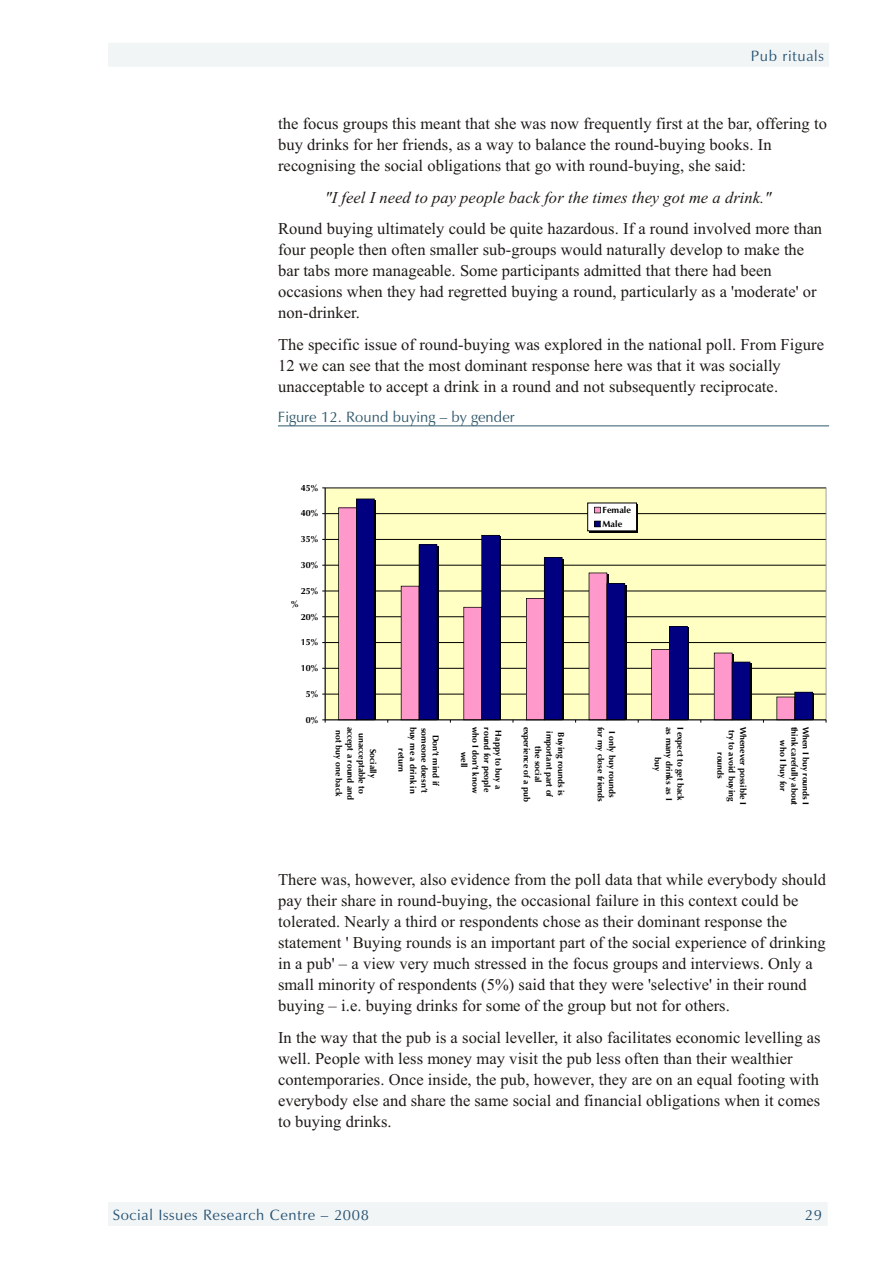
<style>
.page{position:relative;width:894px;height:1263px;background:#fff}
.page>*{position:absolute;margin:0;border:0;box-sizing:border-box;transform-origin:0 0}
.t1{font:16.5px/21px "Times New Roman";letter-spacing:.005em;color:#1f1a17}
.t2{font:italic 16.5px "Times New Roman";letter-spacing:.005em;color:#1f1a17}
.t3{font:15px "Zapf Humnst BT";letter-spacing:.04em;color:#265273}
.t4{font:15px "Zapf Humnst BT";letter-spacing:.005em;color:#30596b}
.t5{font:700 9px/14px "Zapf Humnst BT";color:#000}
.t6{font:700 8.7px/11.4px "Zapf Humnst BT";color:#000;text-align:center}
</style>
<div class="page">
<div style="left:108px;top:43px;width:721px;height:24px;background:#f2f5f5"></div>
<div style="left:108px;top:1202px;width:720px;height:24px;background:#f2f5f5"></div>
<div style="left:325px;top:488px;width:501px;height:232px;background:#ffffc4"></div>
<hr style="left:325px;top:694px;width:501px;height:1px;background:#000">
<hr style="left:325px;top:668px;width:501px;height:1px;background:#000">
<hr style="left:325px;top:642px;width:501px;height:1px;background:#000">
<hr style="left:325px;top:616px;width:501px;height:1px;background:#000">
<hr style="left:325px;top:591px;width:501px;height:1px;background:#000">
<hr style="left:325px;top:565px;width:501px;height:1px;background:#000">
<hr style="left:325px;top:539px;width:501px;height:1px;background:#000">
<hr style="left:325px;top:513px;width:501px;height:1px;background:#000">
<hr style="left:325px;top:488px;width:501px;height:1px;background:#808080">
<hr style="left:826px;top:488px;width:1px;height:232px;background:#808080">
<hr style="left:732px;top:654px;width:2px;height:66px;background:#000">
<hr style="left:374px;top:500px;width:2px;height:220px;background:#000">
<hr style="left:500px;top:537px;width:1px;height:183px;background:#000">
<hr style="left:562px;top:559px;width:2px;height:161px;background:#000">
<hr style="left:625px;top:585px;width:1px;height:135px;background:#000">
<hr style="left:687px;top:628px;width:2px;height:92px;background:#000">
<hr style="left:750px;top:663px;width:2px;height:57px;background:#000">
<div style="left:339px;top:508px;width:17px;height:212px;background:#f9c"></div>
<hr style="left:338px;top:508px;width:1px;height:212px;background:#000">
<svg style="left:338px;top:508px;width:18px;height:1px"></svg>
<div style="left:401px;top:586px;width:18px;height:134px;background:#f9c"></div>
<hr style="left:401px;top:586px;width:1px;height:134px;background:#000">
<svg style="left:401px;top:586px;width:18px;height:1px"></svg>
<div style="left:464px;top:607px;width:18px;height:113px;background:#f9c"></div>
<hr style="left:463px;top:607px;width:1px;height:113px;background:#000">
<svg style="left:463px;top:607px;width:18px;height:1px"></svg>
<div style="left:526px;top:598px;width:18px;height:122px;background:#f9c"></div>
<hr style="left:526px;top:598px;width:1px;height:122px;background:#000">
<svg style="left:526px;top:598px;width:18px;height:1px"></svg>
<div style="left:589px;top:573px;width:18px;height:147px;background:#f9c"></div>
<hr style="left:607px;top:573px;width:1px;height:147px;background:#000">
<hr style="left:589px;top:573px;width:1px;height:147px;background:#000">
<svg style="left:589px;top:573px;width:19px;height:1px"></svg>
<div style="left:652px;top:649px;width:18px;height:71px;background:#f9c"></div>
<hr style="left:651px;top:649px;width:1px;height:71px;background:#000">
<svg style="left:651px;top:649px;width:18px;height:1px"></svg>
<div style="left:714px;top:653px;width:18px;height:67px;background:#f9c"></div>
<hr style="left:714px;top:653px;width:1px;height:67px;background:#000">
<svg style="left:714px;top:653px;width:19px;height:1px"></svg>
<div style="left:356px;top:499px;width:18px;height:221px;background:#000080"></div>
<hr style="left:356px;top:499px;width:1px;height:221px;background:#000">
<svg style="left:356px;top:499px;width:19px;height:1px"></svg>
<div style="left:419px;top:545px;width:18px;height:175px;background:#000080"></div>
<hr style="left:437px;top:545px;width:1px;height:175px;background:#000">
<hr style="left:419px;top:545px;width:1px;height:175px;background:#000">
<svg style="left:419px;top:544px;width:19px;height:1px"></svg>
<div style="left:482px;top:535px;width:18px;height:185px;background:#000080"></div>
<hr style="left:499px;top:535px;width:1px;height:185px;background:#000">
<hr style="left:481px;top:535px;width:1px;height:185px;background:#000">
<svg style="left:481px;top:535px;width:18px;height:1px"></svg>
<div style="left:544px;top:558px;width:18px;height:162px;background:#000080"></div>
<hr style="left:562px;top:558px;width:1px;height:162px;background:#000">
<hr style="left:544px;top:558px;width:1px;height:162px;background:#000">
<svg style="left:544px;top:557px;width:19px;height:1px"></svg>
<div style="left:607px;top:584px;width:18px;height:136px;background:#000080"></div>
<hr style="left:624px;top:584px;width:1px;height:136px;background:#000">
<hr style="left:607px;top:584px;width:1px;height:136px;background:#000">
<svg style="left:607px;top:583px;width:19px;height:1px"></svg>
<div style="left:670px;top:626px;width:17px;height:94px;background:#000080"></div>
<hr style="left:687px;top:626px;width:1px;height:94px;background:#000">
<hr style="left:669px;top:626px;width:1px;height:94px;background:#000">
<svg style="left:669px;top:626px;width:19px;height:1px"></svg>
<div style="left:732px;top:662px;width:18px;height:58px;background:#000080"></div>
<hr style="left:732px;top:662px;width:1px;height:58px;background:#000">
<svg style="left:732px;top:662px;width:19px;height:1px"></svg>
<svg style="left:776px;top:692px;width:38px;height:28px"></svg>
<hr style="left:325px;top:488px;width:1px;height:232px;background:#000">
<hr style="left:325px;top:720px;width:501px;height:1px;background:#000">
<svg style="left:637px;top:504px;width:1px;height:27px"></svg>
<hr style="left:589px;top:531px;width:49px;height:1px;background:#000">
<div style="left:588px;top:503px;width:49px;height:28px;background:#fff"></div>
<svg style="left:594px;top:507px;width:7px;height:7px"></svg>
<svg style="left:594px;top:521px;width:7px;height:7px"></svg>
<hr style="left:278px;top:426px;width:551px;height:1px;background:#30596b">
<p class="t3" style="left:751px;top:50px;width:74px">Pub rituals</p>
<p class="t1" style="left:278px;top:115px;width:550px">the focus groups this meant that she was now frequently first at the bar, offering to buy drinks for her friends, as a way to balance the round-buying books. In recognising the social obligations that go with round-buying, she said:</p>
<p class="t2" style="left:325px;top:191px;width:448px">"I feel I need to pay people back for the times they got me a drink."</p>
<p class="t1" style="left:278px;top:220px;width:546px">Round buying ultimately could be quite hazardous. If a round involved more than four people then often smaller sub-groups would naturally develop to make the bar tabs more manageable. Some participants admitted that there had been occasions when they had regretted buying a round, particularly as a 'moderate' or non-drinker.</p>
<p class="t1" style="left:278px;top:335px;width:547px">The specific issue of round-buying was explored in the national poll. From Figure<br>12 we can see that the most dominant response here was that it was socially unacceptable to accept a drink in a round and not subsequently reciprocate.</p>
<p class="t4" style="left:278px;top:410px;width:238px">Figure 12. Round buying – by gender</p>
<p class="t5" style="left:301px;top:481px;width:19px">45%</p>
<p class="t5" style="left:301px;top:507px;width:19px">40%</p>
<p class="t5" style="left:301px;top:533px;width:19px">35%</p>
<p class="t5" style="left:301px;top:559px;width:19px">30%</p>
<p class="t5" style="left:301px;top:584px;width:19px">25%</p>
<p class="t5" style="left:291px;top:597px;width:9px">%</p>
<p class="t5" style="left:301px;top:610px;width:19px">20%</p>
<p class="t5" style="left:301px;top:636px;width:19px">15%</p>
<p class="t5" style="left:301px;top:662px;width:19px">10%</p>
<p class="t5" style="left:306px;top:688px;width:14px">5%</p>
<p class="t5" style="left:306px;top:713px;width:14px">0%</p>
<p class="t5" style="left:603px;top:504px;width:30px">Female<br>Male</p>
<p class="t6" style="left:378px;top:727px;width:75px;rotate:90deg">Socially unacceptable to accept a round and not buy one back</p>
<p class="t6" style="left:441px;top:727px;width:69px;rotate:90deg">Don’t mind if someone doesn’t buy me a drink in return</p>
<p class="t6" style="left:503px;top:727px;width:68px;rotate:90deg">Happy to buy a round for people who I don’t know well</p>
<p class="t6" style="left:566px;top:727px;width:77px;rotate:90deg">Buying rounds is important part of the social experience of a pub</p>
<p class="t6" style="left:617px;top:727px;width:77px;rotate:90deg">I only buy rounds for my close friends</p>
<p class="t6" style="left:686px;top:727px;width:76px;rotate:90deg">I expect to get back as many drinks as I buy</p>
<p class="t6" style="left:748px;top:727px;width:80px;rotate:90deg">Whenever possible I try to avoid buying rounds</p>
<p class="t6" style="left:811px;top:727px;width:80px;rotate:90deg">When I buy rounds I think carefully about who I buy for</p>
<p class="t1" style="left:278px;top:871px;width:550px">There was, however, also evidence from the poll data that while everybody should pay their share in round-buying, the occasional failure in this context could be tolerated. Nearly a third or respondents chose as their dominant response the statement ' Buying rounds is an important part of the social experience of drinking in a pub' – a view very much stressed in the focus groups and interviews. Only a small minority of respondents (5%) said that they were 'selective' in their round buying – i.e. buying drinks for some of the group but not for others.</p>
<p class="t1" style="left:278px;top:1028px;width:544px">In the way that the pub is a social leveller, it also facilitates economic levelling as well. People with less money may visit the pub less often than their wealthier contemporaries. Once inside, the pub, however, they are on an equal footing with everybody else and share the same social and financial obligations when it comes to buying drinks.</p>
<p class="t3" style="left:113px;top:1208px;width:258px">Social Issues Research Centre – 2008</p>
<p class="t3" style="left:805px;top:1208px;width:19px">29</p>
</div>
